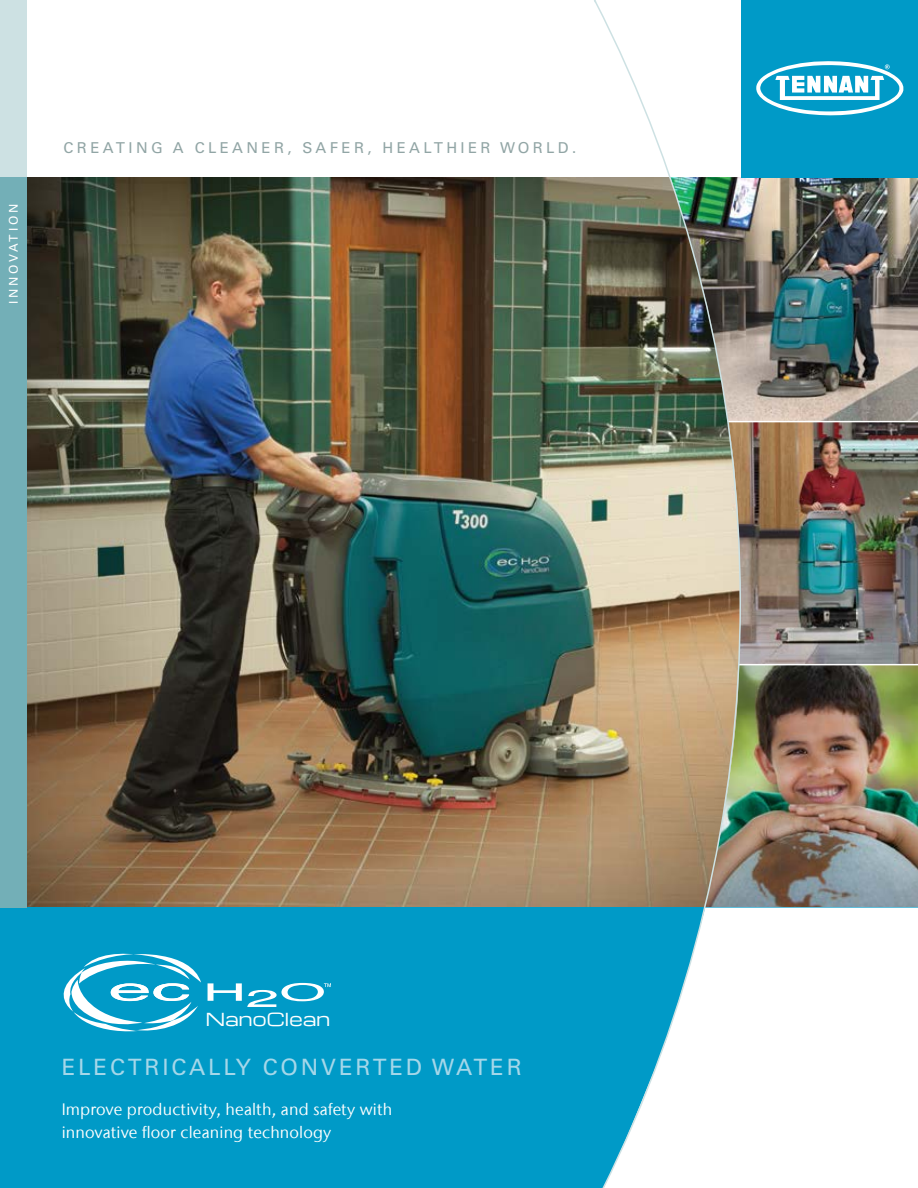
<style>
.page{position:relative;width:918px;height:1188px;background:#fff}
.page>*{position:absolute;margin:0;border:0;box-sizing:border-box;transform-origin:0 0}
.t1{font:22.5px "Univers LT Std";letter-spacing:.125em;color:#a5d7e9}
.t2{font:17.55px "Michroma";color:#fff}
.t3{font:16.5px/22.5px "Stone Sans IIITC Com";letter-spacing:.01em;color:#fff}
.t4{font:15px "Univers LT Std";letter-spacing:.225em;color:#91a5a5}
.t5{font:12px "Univers LT Std";letter-spacing:.225em;color:#fff}
</style>
<div class="page">
<img style="left:27px;top:177px;width:566px;height:731px">
<img style="left:742px;top:178px;width:176px;height:243px">
<img style="left:742px;top:422px;width:176px;height:242px">
<img style="left:742px;top:665px;width:176px;height:243px">
<div style="left:741px;top:0;width:177px;height:178px;background:#009ac7"></div>
<svg style="left:756px;top:61px;width:148px;height:55px"></svg>
<div style="left:0;top:908px;width:918px;height:280px;background:#009ac7"></div>
<div style="left:0;top:0;width:27px;height:177px;background:#cde1e3"></div>
<div style="left:0;top:177px;width:27px;height:731px;background:#73afb7"></div>
<div style="left:742px;top:908px;width:176px;height:280px;background:#fff"></div>
<svg style="left:63px;top:953px;width:138px;height:79px"></svg>
<svg style="left:208px;top:983px;width:123px;height:24px"></svg>
<img style="left:593px;top:4px;width:149px;height:1184px">
<p class="t5" style="left:6px;top:304px;width:101px;rotate:-90deg">INNOVATION</p>
<p class="t4" style="left:64px;top:139px;width:514px">CREATING A CLEANER, SAFER, HEALTHIER WORLD.</p>
<p class="t2" style="left:205px;top:1010px;width:126px">NanoClean</p>
<h1 class="t1" style="left:62px;top:1054px;width:461px">ELECTRICALLY CONVERTED WATER</h1>
<p class="t3" style="left:62px;top:1098px;width:332px">Improve productivity, health, and safety with innovative floor cleaning technology</p>
</div>
